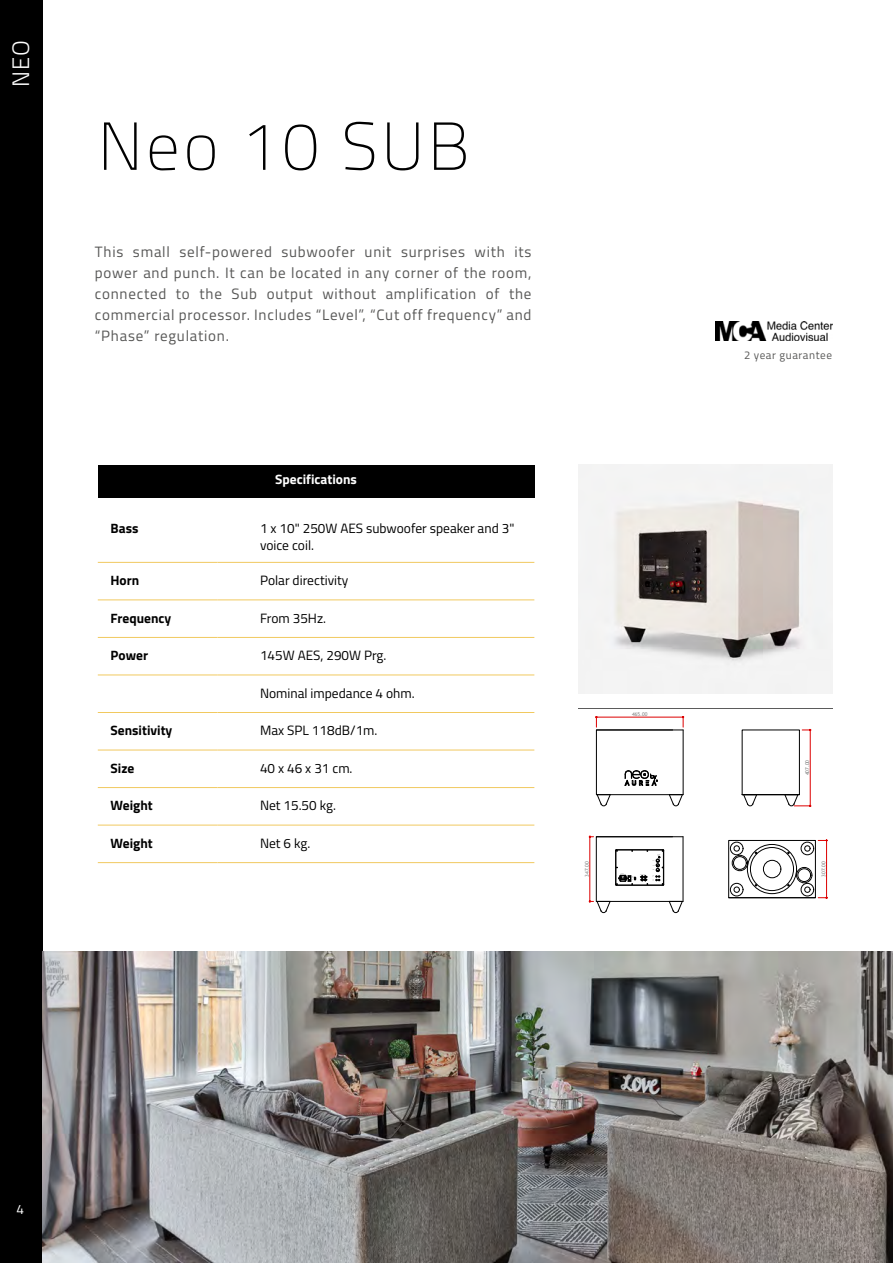
<style>
.page{position:relative;width:893px;height:1263px;background:#fff}
.page>*{position:absolute;margin:0;border:0;box-sizing:border-box;transform-origin:0 0}
.t1{font:100 67.65px "Titillium";letter-spacing:.05em;color:#000}
.t2{font:300 23.85px "Titillium";color:#fff}
.t3{font:15px/21px "Titillium";letter-spacing:.05em;color:#575756;text-align:justify}
.t4{font:13.5px/16.2px "Titillium";color:#000}
.t5{font:700 13.5px "Titillium";color:#000}
.t6{font:700 13.5px "Titillium";color:#fff}
.t7{font:13.5px "Titillium";color:#fff}
.t8{font:11.25px "Titillium";letter-spacing:.05em;color:#575756}
.t9{font:5.1px "Trebuchet MS";color:#808080}
</style>
<div class="page">
<div style="left:0;top:0;width:43px;height:1263px;background:#000"></div>
<div style="left:98px;top:465px;width:436px;height:33px;background:#000"></div>
<hr style="left:98px;top:562px;width:120px;height:1px;background:#f1c95f">
<hr style="left:218px;top:562px;width:316px;height:1px;background:#f1c95f">
<hr style="left:98px;top:599px;width:120px;height:1px;background:#f1c95f">
<hr style="left:218px;top:599px;width:316px;height:1px;background:#f1c95f">
<hr style="left:98px;top:637px;width:120px;height:1px;background:#f1c95f">
<hr style="left:218px;top:637px;width:316px;height:1px;background:#f1c95f">
<hr style="left:98px;top:675px;width:120px;height:1px;background:#f1c95f">
<hr style="left:218px;top:675px;width:316px;height:1px;background:#f1c95f">
<hr style="left:98px;top:712px;width:120px;height:1px;background:#f1c95f">
<hr style="left:218px;top:712px;width:316px;height:1px;background:#f1c95f">
<hr style="left:98px;top:750px;width:120px;height:1px;background:#f1c95f">
<hr style="left:218px;top:750px;width:316px;height:1px;background:#f1c95f">
<hr style="left:98px;top:787px;width:120px;height:1px;background:#f1c95f">
<hr style="left:218px;top:787px;width:316px;height:1px;background:#f1c95f">
<hr style="left:98px;top:825px;width:120px;height:1px;background:#f1c95f">
<hr style="left:218px;top:825px;width:316px;height:1px;background:#f1c95f">
<hr style="left:98px;top:862px;width:120px;height:1px;background:#f1c95f">
<hr style="left:218px;top:862px;width:316px;height:1px;background:#f1c95f">
<img style="left:578px;top:465px;width:254px;height:228px">
<svg style="left:588px;top:716px;width:240px;height:198px"></svg>
<img style="left:43px;top:951px;width:850px;height:312px">
<img style="left:716px;top:321px;width:116px;height:20px">
<h2 class="t2" style="left:3px;top:87px;width:49px;rotate:-90deg">NEO</h2>
<h1 class="t1" style="left:98px;top:98px;width:373px">Neo 10 SUB</h1>
<p class="t3" style="left:95px;top:241px;width:438px">This small self-powered subwoofer unit surprises with its power and punch. It can be located in any corner of the room, connected to the Sub output without amplification of the commercial processor. Includes “Level”, “Cut off frequency” and “Phase” regulation.</p>
<p class="t6" style="left:275px;top:468px;width:83px">Specifications</p>
<p class="t5" style="left:111px;top:518px;width:29px">Bass</p>
<p class="t4" style="left:260px;top:520px;width:256px">1 x 10" 250W AES subwoofer speaker and 3" voice coil.</p>
<p class="t5" style="left:111px;top:570px;width:30px">Horn</p>
<p class="t4" style="left:260px;top:572px;width:90px">Polar directivity</p>
<p class="t5" style="left:111px;top:608px;width:62px">Frequency</p>
<p class="t4" style="left:260px;top:609px;width:68px">From 35Hz.</p>
<p class="t5" style="left:111px;top:645px;width:39px">Power</p>
<p class="t4" style="left:260px;top:647px;width:128px">145W AES, 290W Prg.</p>
<p class="t4" style="left:260px;top:684px;width:156px">Nominal impedance 4 ohm.</p>
<p class="t5" style="left:111px;top:720px;width:63px">Sensitivity</p>
<p class="t4" style="left:260px;top:722px;width:119px">Max SPL 118dB/1m.</p>
<p class="t5" style="left:111px;top:758px;width:25px">Size</p>
<p class="t4" style="left:260px;top:759px;width:94px">40 x 46 x 31 cm.</p>
<p class="t5" style="left:111px;top:795px;width:44px">Weight</p>
<p class="t4" style="left:260px;top:797px;width:77px">Net 15.50 kg.</p>
<p class="t5" style="left:111px;top:833px;width:44px">Weight</p>
<p class="t4" style="left:260px;top:834px;width:52px">Net 6 kg.</p>
<p class="t8" style="left:744px;top:347px;width:89px">2 year guarantee</p>
<p class="t9" style="left:632px;top:711px;width:17px">465.00</p>
<p class="t9" style="left:804px;top:775px;width:17px;rotate:-90deg">407.00</p>
<p class="t9" style="left:584px;top:877px;width:17px;rotate:-90deg">347.00</p>
<p class="t9" style="left:821px;top:877px;width:17px;rotate:-90deg">307.00</p>
<p class="t7" style="left:16px;top:1199px;width:9px">4</p>
</div>
